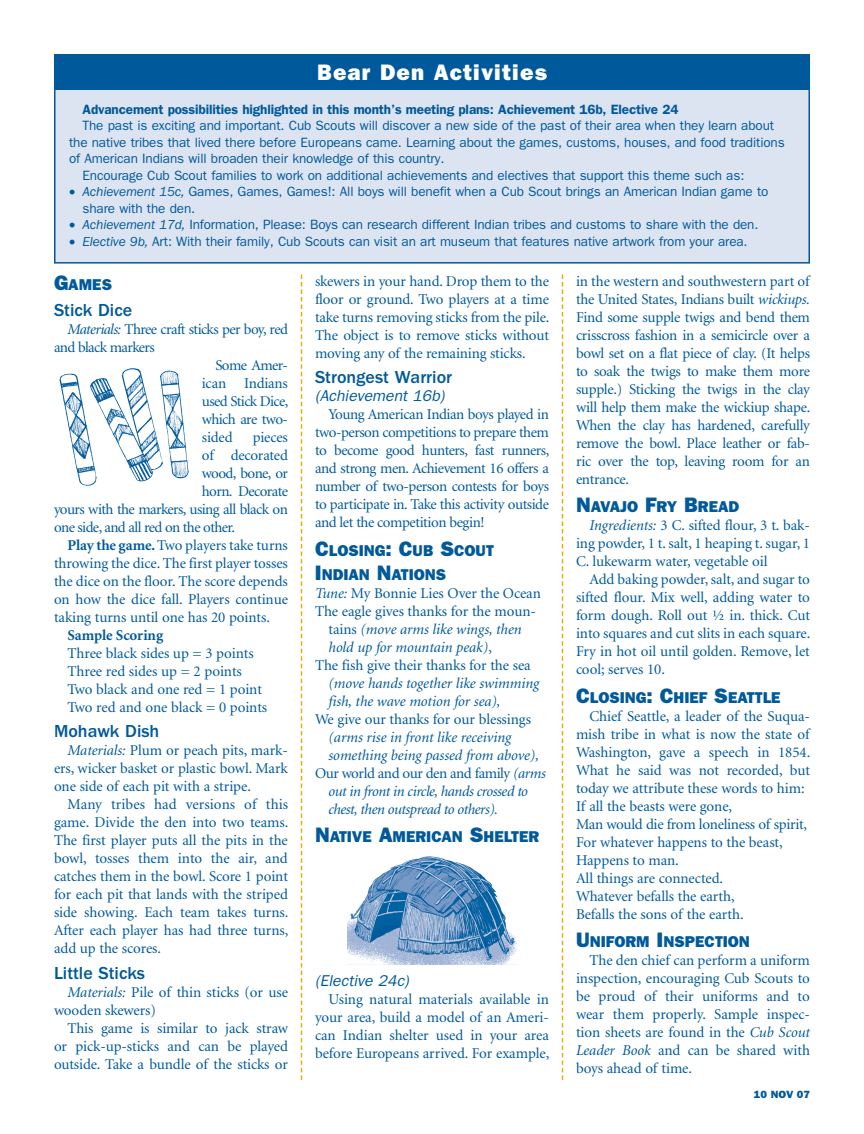
<style>
.page{position:relative;width:864px;height:1134px;background:#fff}
.page>*{position:absolute;margin:0;border:0;box-sizing:border-box;transform-origin:0 0}
.t1{font:800 22.5px "Franklin Gothic";letter-spacing:.05em;color:#fff}
.t2{font:500 18px "Franklin Gothic";color:#00599b}
.t3{font:800 15.75px/24px "Franklin Gothic";color:#00599b}
.t4{font:italic 15.75px "Franklin Gothic";color:#00599b}
.t5{font:15px/18px "Minion";letter-spacing:-.01em;color:#00599b;text-align:justify}
.t6{font:15px "Minion";letter-spacing:-.04em;color:#00599b}
.t7{font:italic 15px/18px "Minion";letter-spacing:-.005em;color:#00599b}
.t8{font:italic 15px "Minion";letter-spacing:-.03em;color:#00599b}
.t9{font:15px "Minion";letter-spacing:-.03em;color:#00599b}
.t10{font:700 15px "Minion";letter-spacing:-.005em;color:#00599b}
.t11{font:13.5px/16.5px "Franklin Gothic";letter-spacing:-.01em;color:#00599b}
.t12{font:600 13.5px "Franklin Gothic";letter-spacing:-.01em;color:#00599b}
.t13{font:800 10.5px "Franklin Gothic";letter-spacing:-.005em;color:#00599b;scale:1.05 1}
.s1{font-style:italic}
.s2{font-size:21px}
.s3{font-weight:700}
.s4{font-style:normal}
</style>
<div class="page">
<div style="left:55px;top:55px;width:754px;height:208px;background:#dde4f1"></div>
<div style="left:54px;top:54px;width:756px;height:210px;border:2px solid #00599b"></div>
<div style="left:55px;top:55px;width:754px;height:34px;background:#00599b"></div>
<div style="left:54px;top:54px;width:756px;height:36px;border:2px solid #00599b"></div>
<svg style="left:301px;top:274px;width:1px;height:806px"></svg>
<svg style="left:562px;top:274px;width:1px;height:806px"></svg>
<img style="left:59px;top:368px;width:130px;height:118px">
<img style="left:348px;top:856px;width:168px;height:108px">
<h1 class="t1" style="left:317px;top:59px;width:231px">BEAR DEN ACTIVITIES</h1>
<p class="t12" style="left:82px;top:101px;width:598px">Advancement possibilities highlighted in this month’s meeting plans: Achievement 16b, Elective 24</p>
<p class="t11" style="left:82px;top:117px;width:693px">The past is exciting and important. Cub Scouts will discover a new side of the past of their area when they learn about</p>
<p class="t11" style="left:69px;top:134px;width:717px">the native tribes that lived there before Europeans came. Learning about the games, customs, houses, and food traditions</p>
<p class="t11" style="left:69px;top:150px;width:377px">of American Indians will broaden their knowledge of this country.</p>
<p class="t11" style="left:82px;top:167px;width:663px">Encourage Cub Scout families to work on additional achievements and electives that support this theme such as:</p>
<p class="t11" style="left:82px;top:183px;width:688px;text-indent:-14px">• <span class="s1">Achievement 15c,</span> Games, Games, Games!: All boys will benefit when a Cub Scout brings an American Indian game to share with the den.</p>
<p class="t11" style="left:69px;top:216px;width:691px">• <span class="s1">Achievement 17d,</span> Information, Please: Boys can research different Indian tribes and customs to share with the den.</p>
<p class="t11" style="left:69px;top:233px;width:680px">• <span class="s1">Elective 9b,</span> Art: With their family, Cub Scouts can visit an art museum that features native artwork from your area.</p>
<p class="t3" style="left:54px;top:273px;width:60px"><span class="s2">G</span>AM ES</p>
<p class="t2" style="left:54px;top:300px;width:80px">Stick Dice</p>
<p class="t6" style="left:68px;top:322px;width:222px"><span class="s1">Materials:</span> Three craft sticks per boy, red</p>
<p class="t6" style="left:54px;top:340px;width:102px">and black markers</p>
<p class="t6" style="left:215px;top:358px;width:74px">Some Amer-</p>
<p class="t5" style="left:202px;top:375px;width:88px">ican Indians</p>
<p class="t6" style="left:202px;top:394px;width:88px">used Stick Dice,</p>
<p class="t6" style="left:202px;top:412px;width:88px">which are two-</p>
<p class="t5" style="left:202px;top:429px;width:32px">sided</p>
<p class="t5" style="left:253px;top:429px;width:37px">pieces</p>
<p class="t5" style="left:202px;top:447px;width:88px">of decorated</p>
<p class="t6" style="left:202px;top:466px;width:88px">wood, bone, or</p>
<p class="t6" style="left:202px;top:484px;width:88px">horn. Decorate</p>
<p class="t6" style="left:54px;top:502px;width:235px">yours with the markers, using all black on</p>
<p class="t6" style="left:54px;top:520px;width:183px">one side, and all red on the other.</p>
<p class="t5" style="left:68px;top:537px;width:222px"><span class="s3">Play the game.</span> Two players take turns</p>
<p class="t5" style="left:54px;top:555px;width:235px">throwing the dice. The first player tosses</p>
<p class="t5" style="left:54px;top:573px;width:235px">the dice on the floor. The score depends</p>
<p class="t5" style="left:54px;top:591px;width:235px">on how the dice fall. Players continue</p>
<p class="t5" style="left:54px;top:609px;width:218px">taking turns until one has 20 points.</p>
<p class="t10" style="left:68px;top:627px;width:97px">Sample Scoring</p>
<p class="t5" style="left:68px;top:645px;width:201px;text-align:left">Three black sides up = 3 points<br>Three red sides up = 2 points<br>Two black and one red = 1 point<br>Two red and one black = 0 points</p>
<p class="t2" style="left:54px;top:721px;width:107px">Mohawk Dish</p>
<p class="t5" style="left:54px;top:742px;width:236px;text-indent:14px"><span class="s1">Materials:</span> Plum or peach pits, mark&shy;ers, wicker basket or plastic bowl. Mark one side of each pit with a stripe.</p>
<p class="t5" style="left:54px;top:796px;width:236px;text-indent:14px">Many tribes had versions of this game. Divide the den into two teams.<br>The first player puts all the pits in the bowl, tosses them into the air, and catches them in the bowl. Score 1 point for each pit that lands with the striped side showing. Each team takes turns.<br>After each player has had three turns, add up the scores.</p>
<p class="t2" style="left:54px;top:963px;width:93px">Little Sticks</p>
<p class="t5" style="left:54px;top:984px;width:236px;text-indent:14px"><span class="s1">Materials:</span> Pile of thin sticks (or use wooden skewers)</p>
<p class="t5" style="left:54px;top:1020px;width:235px;text-indent:14px">This game is similar to jack straw or pick-up-sticks and can be played outside. Take a bundle of the sticks or</p>
<p class="t5" style="left:315px;top:273px;width:236px">skewers in your hand. Drop them to the floor or ground. Two players at a time take turns removing sticks from the pile.<br>The object is to remove sticks without moving any of the remaining sticks.</p>
<p class="t2" style="left:315px;top:367px;width:139px">Strongest Warrior</p>
<p class="t4" style="left:315px;top:387px;width:131px">(Achievement 16b)</p>
<p class="t5" style="left:315px;top:406px;width:236px;text-indent:14px">Young American Indian boys played in two-person competitions to prepare them to become good hunters, fast runners, and strong men. Achievement 16 offers a number of two-person contests for boys to participate in. Take this activity outside and let the competition begin!</p>
<p class="t3" style="left:315px;top:538px;width:180px"><span class="s2">C</span>LOSING<span class="s2">: C</span>UB <span class="s2">S</span>COUT<br><span class="s2">I</span>NDIAN <span class="s2">N</span>ATIONS</p>
<p class="t5" style="left:315px;top:585px;width:227px"><span class="s1">Tune:</span> My Bonnie Lies Over the Ocean</p>
<p class="t5" style="left:315px;top:603px;width:223px">The eagle gives thanks for the moun-</p>
<p class="t7" style="left:328px;top:621px;width:195px"><span class="s4">tains</span> (move arms like wings, then</p>
<p class="t7" style="left:328px;top:639px;width:165px">hold up for mountain peak)<span class="s4">,</span></p>
<p class="t5" style="left:315px;top:657px;width:217px">The fish give their thanks for the sea</p>
<p class="t7" style="left:328px;top:675px;width:212px">(move hands together like swimming fish, the wave motion for sea),</p>
<p class="t5" style="left:315px;top:711px;width:218px">We give our thanks for our blessings</p>
<p class="t7" style="left:328px;top:729px;width:184px">(arms rise in front like receiving</p>
<p class="t7" style="left:328px;top:747px;width:212px">something being passed from above),</p>
<p class="t9" style="left:315px;top:766px;width:233px">Our world and our den and family <span class="s1">(arms</span></p>
<p class="t8" style="left:328px;top:784px;width:201px">out in front in circle, hands crossed to</p>
<p class="t8" style="left:328px;top:802px;width:171px">chest, then outspread to others).</p>
<p class="t3" style="left:315px;top:825px;width:226px"><span class="s2">N</span>ATIVE <span class="s2">A</span>MERICAN <span class="s2">S</span>HELTER</p>
<p class="t4" style="left:315px;top:972px;width:96px">(Elective 24c)</p>
<p class="t5" style="left:315px;top:991px;width:236px;text-indent:14px">Using natural materials available in your area, build a model of an Ameri&shy;can Indian shelter used in your area before Europeans arrived. For example,</p>
<p class="t5" style="left:576px;top:273px;width:236px">in the western and southwestern part of the United States, Indians built <span class="s1">wickiups.<br></span>Find some supple twigs and bend them crisscross fashion in a semicircle over a bowl set on a flat piece of clay. (It helps to soak the twigs to make them more supple.) Sticking the twigs in the clay will help them make the wickiup shape.<br>When the clay has hardened, carefully remove the bowl. Place leather or fab&shy;ric over the top, leaving room for an entrance.</p>
<p class="t3" style="left:576px;top:495px;width:165px"><span class="s2">N</span>AVAJO <span class="s2">F</span>RY <span class="s2">B</span>READ</p>
<p class="t5" style="left:576px;top:517px;width:236px;text-indent:14px"><span class="s1">Ingredients:</span> 3 C. sifted flour, 3 t. bak&shy;ing powder, 1 t. salt, 1 heaping t. sugar, 1<br>C. lukewarm water, vegetable oil</p>
<p class="t5" style="left:576px;top:571px;width:236px;text-indent:14px">Add baking powder, salt, and sugar to sifted flour. Mix well, adding water to form dough. Roll out ½ in. thick. Cut into squares and cut slits in each square.<br>Fry in hot oil until golden. Remove, let cool; serves 10.</p>
<p class="t3" style="left:576px;top:685px;width:206px"><span class="s2">C</span>LOSING<span class="s2">: C</span>HIEF <span class="s2">S</span>EATTLE</p>
<p class="t5" style="left:576px;top:708px;width:236px;text-align:left;text-indent:14px">Chief Seattle, a leader of the Suqua&shy;mish tribe in what is now the state of<br>Washington, gave a speech in 1854.<br>What he said was not recorded, but today we attribute these words to him:<br>If all the beasts were gone,<br>Man would die from loneliness of spirit,<br>For whatever happens to the beast,<br>Happens to man.<br>All things are connected.<br>Whatever befalls the earth,<br>Befalls the sons of the earth.</p>
<p class="t3" style="left:576px;top:930px;width:175px"><span class="s2">U</span>NIFORM <span class="s2">I</span>NSPECTION</p>
<p class="t5" style="left:576px;top:952px;width:236px;text-indent:14px">The den chief can perform a uniform inspection, encouraging Cub Scouts to be proud of their uniforms and to wear them properly. Sample inspec&shy;tion sheets are found in the <span class="s1">Cub Scout Leader Book</span> and can be shared with boys ahead of time.</p>
<p class="t13" style="left:754px;top:1088px;width:55px">10 NOV 07</p>
</div>
